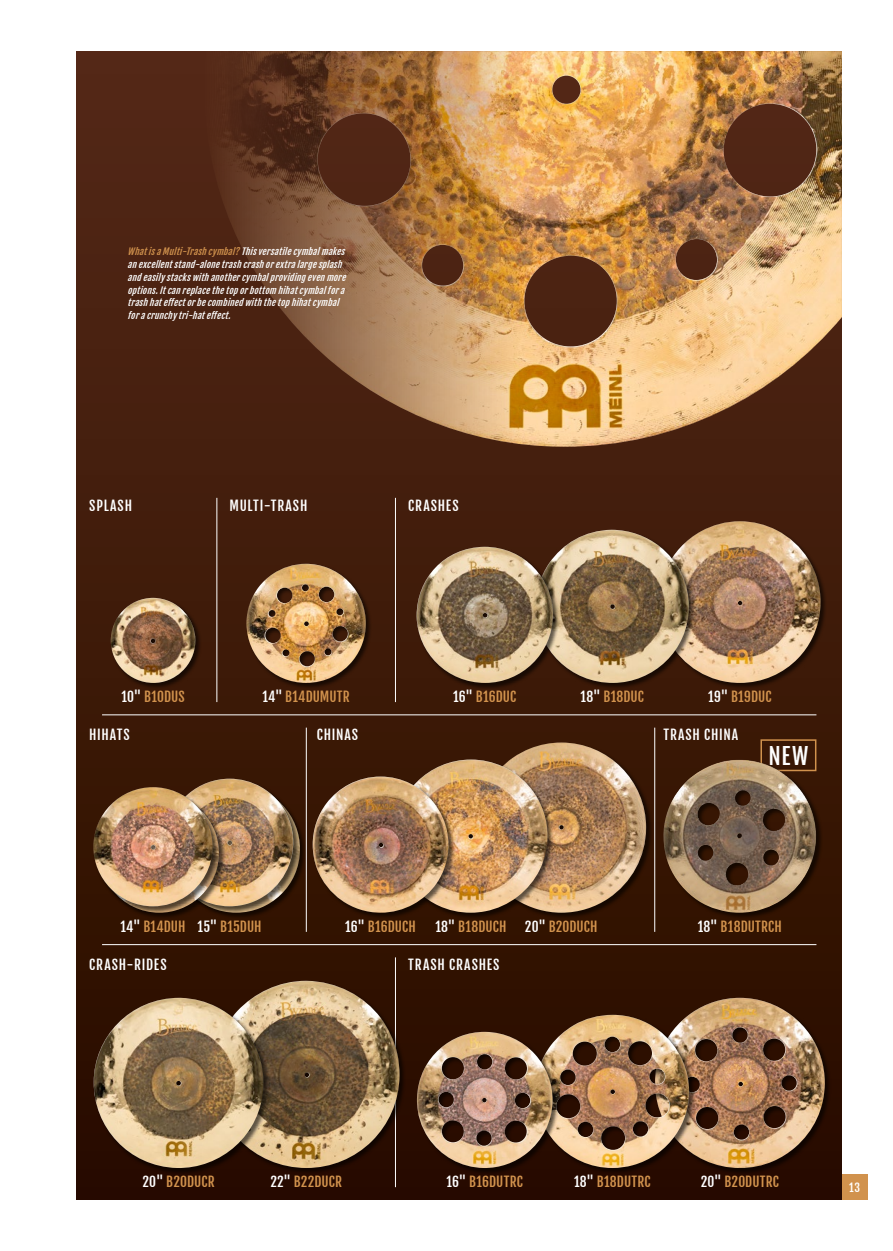
<style>
.page{position:relative;width:893px;height:1251px;background:#fff}
.page>*{position:absolute;margin:0;border:0;box-sizing:border-box;transform-origin:0 0}
.t1{font:22.5px "Fjalla One";color:#fff}
.t2{font:13.5px "Fjalla One";letter-spacing:.01em;color:#d1924d}
.t3{font:13.5px "Fjalla One";letter-spacing:.065em;color:#fff}
.t4{font:11.25px "Fjalla One";color:#fff}
.t5{font:italic 9px/12.8px "Fjalla One";color:#fff}
.s1{color:#d1924d}
.s2{color:#fff}
</style>
<div class="page">
<div style="left:77px;top:51px;width:765px;height:1148px;background:linear-gradient(to bottom,#552917,#280c00)"></div>
<div style="left:842px;top:1174px;width:25px;height:25px;background:#d1924d"></div>
<hr style="left:102px;top:714px;width:714px;height:1px;background:#fff">
<hr style="left:102px;top:944px;width:714px;height:1px;background:#fff">
<hr style="left:395px;top:497px;width:1px;height:205px;background:#fff">
<hr style="left:306px;top:727px;width:1px;height:204px;background:#fff">
<hr style="left:654px;top:727px;width:1px;height:204px;background:#fff">
<hr style="left:395px;top:957px;width:1px;height:229px;background:#fff">
<hr style="left:217px;top:497px;width:1px;height:205px;background:#fff">
<div style="left:760px;top:739px;width:56px;height:32px;border:2px solid #d1924d"></div>
<img style="left:204px;top:51px;width:638px;height:395px">
<div style="left:172px;top:784px;width:135px;height:135px;background:#000;opacity:.6"></div>
<div style="left:166px;top:778px;width:134px;height:134px;background:#000;opacity:.6"></div>
<img style="left:166px;top:778px;width:127px;height:128px">
<div style="left:659px;top:521px;width:168px;height:168px;background:#000;opacity:.6"></div>
<img style="left:659px;top:521px;width:162px;height:161px">
<div style="left:476px;top:742px;width:177px;height:176px;background:#000;opacity:.6"></div>
<img style="left:476px;top:742px;width:170px;height:170px">
<div style="left:213px;top:980px;width:193px;height:194px;background:#000;opacity:.6"></div>
<img style="left:213px;top:980px;width:187px;height:187px">
<div style="left:94px;top:997px;width:176px;height:176px;background:#000;opacity:.6"></div>
<img style="left:93px;top:997px;width:172px;height:171px">
<div style="left:536px;top:529px;width:159px;height:160px;background:#000;opacity:.6"></div>
<img style="left:535px;top:529px;width:154px;height:154px">
<div style="left:416px;top:546px;width:143px;height:143px;background:#000;opacity:.6"></div>
<img style="left:417px;top:546px;width:136px;height:136px">
<div style="left:111px;top:597px;width:91px;height:92px;background:#000;opacity:.6"></div>
<img style="left:111px;top:597px;width:84px;height:86px">
<div style="left:246px;top:563px;width:127px;height:126px;background:#000;opacity:.6"></div>
<img style="left:246px;top:563px;width:120px;height:119px">
<div style="left:394px;top:759px;width:160px;height:160px;background:#000;opacity:.6"></div>
<img style="left:394px;top:759px;width:154px;height:153px">
<div style="left:312px;top:776px;width:143px;height:142px;background:#000;opacity:.6"></div>
<img style="left:313px;top:776px;width:135px;height:136px">
<div style="left:655px;top:997px;width:176px;height:176px;background:#000;opacity:.6"></div>
<img style="left:655px;top:997px;width:170px;height:170px">
<div style="left:535px;top:1014px;width:161px;height:160px;background:#000;opacity:.6"></div>
<img style="left:536px;top:1014px;width:153px;height:153px">
<div style="left:417px;top:1031px;width:142px;height:142px;background:#000;opacity:.6"></div>
<img style="left:417px;top:1031px;width:136px;height:136px">
<div style="left:100px;top:793px;width:125px;height:126px;background:#000;opacity:.6"></div>
<div style="left:93px;top:786px;width:126px;height:126px;background:#000;opacity:.6"></div>
<img style="left:93px;top:787px;width:120px;height:119px">
<div style="left:663px;top:759px;width:160px;height:160px;background:#000;opacity:.6"></div>
<img style="left:662px;top:759px;width:155px;height:153px">
<p class="t5" style="left:128px;top:245px;width:222px"><span class="s1">WhatisaMulti-Trashcymbal?</span>Thisversatilecymbalmakes anexcellentstand-alonetrashcrashorextralargesplash andeasilystackswithanothercymbalprovidingevenmore options.Itcanreplacethetoporbottom hihatcymbalfora trashhateffectorbecombinedwiththetophihatcymbal foracrunchytri-hateffect.</p>
<h2 class="t3" style="left:89px;top:497px;width:44px">SPLASH</h2>
<h2 class="t3" style="left:230px;top:497px;width:79px">MULTI-TRASH</h2>
<h2 class="t3" style="left:408px;top:497px;width:52px">CRASHES</h2>
<h2 class="t2" style="left:121px;top:688px;width:65px"><span class="s2">10"</span> B10DUS</h2>
<h2 class="t2" style="left:263px;top:688px;width:89px"><span class="s2">14"</span> B14DUMUTR</h2>
<h2 class="t2" style="left:453px;top:688px;width:65px"><span class="s2">16"</span> B16DUC</h2>
<h2 class="t2" style="left:581px;top:688px;width:65px"><span class="s2">18"</span> B18DUC</h2>
<h2 class="t2" style="left:708px;top:688px;width:65px"><span class="s2">19"</span> B19DUC</h2>
<h2 class="t3" style="left:89px;top:726px;width:42px">HIHATS</h2>
<h2 class="t3" style="left:317px;top:726px;width:43px">CHINAS</h2>
<h2 class="t3" style="left:663px;top:726px;width:76px">TRASH CHINA</h2>
<h1 class="t1" style="left:768px;top:741px;width:42px">NEW</h1>
<h2 class="t2" style="left:121px;top:918px;width:142px"><span class="s2">14"</span> B14DUH <span class="s2">15"</span> B15DUH</h2>
<h2 class="t2" style="left:345px;top:918px;width:72px"><span class="s2">16"</span> B16DUCH</h2>
<h2 class="t2" style="left:435px;top:918px;width:72px"><span class="s2">18"</span> B18DUCH</h2>
<h2 class="t2" style="left:525px;top:918px;width:74px"><span class="s2">20"</span> B20DUCH</h2>
<h2 class="t2" style="left:698px;top:918px;width:86px"><span class="s2">18"</span> B18DUTRCH</h2>
<h2 class="t3" style="left:89px;top:956px;width:79px">CRASH-RIDES</h2>
<h2 class="t3" style="left:408px;top:956px;width:93px">TRASH CRASHES</h2>
<h2 class="t2" style="left:143px;top:1173px;width:74px"><span class="s2">20"</span> B20DUCR</h2>
<h2 class="t2" style="left:270px;top:1173px;width:73px"><span class="s2">22"</span> B22DUCR</h2>
<h2 class="t2" style="left:447px;top:1173px;width:78px"><span class="s2">16"</span> B16DUTRC</h2>
<h2 class="t2" style="left:574px;top:1173px;width:78px"><span class="s2">18"</span> B18DUTRC</h2>
<h2 class="t2" style="left:701px;top:1173px;width:80px"><span class="s2">20"</span> B20DUTRC</h2>
<p class="t4" style="left:849px;top:1180px;width:13px">13</p>
</div>
